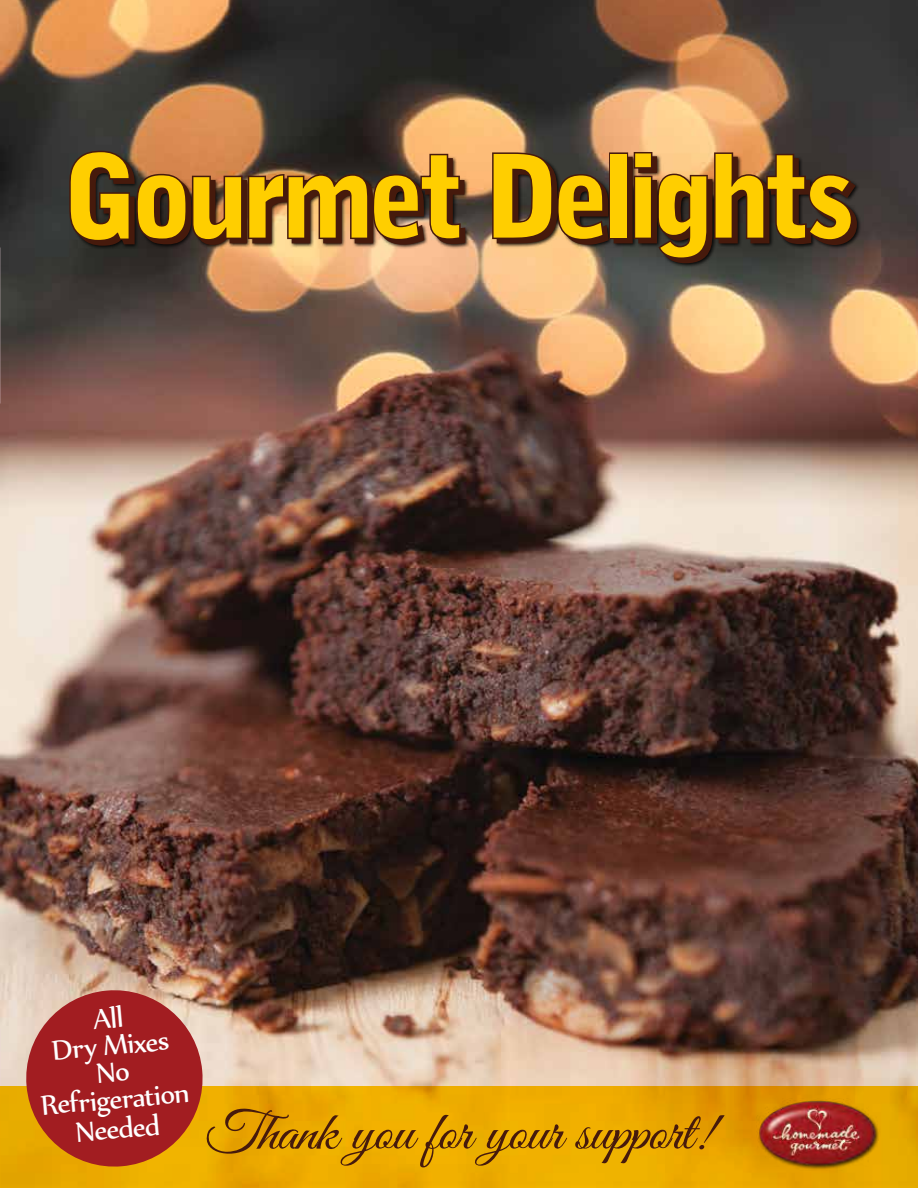
<style>
.page{position:relative;width:918px;height:1188px;background:#fff}
.page>*{position:absolute;margin:0;border:0;box-sizing:border-box;transform-origin:0 0}
.t1{font:900 114px "Bell Gothic Std";letter-spacing:-.06em;color:#ffce00}
.t2{font:54px "Great Vibes";letter-spacing:-.02em;color:#461a0c;scale:1.11 1}
.t3{font:33px/27px "Nyala";color:#fff;text-align:center}
</style>
<div class="page">
<img style="left:0;top:0;width:918px;height:1086px">
<svg style="left:0;top:1086px;width:918px;height:102px;background:#eaa900"></svg>
<div style="left:72px;top:153px;width:789px;height:115px;background:#000;opacity:.9"></div>
<div style="left:614px;top:157px;width:19px;height:86px;border:3px solid #461a0c"></div>
<svg style="left:67px;top:149px;width:400px;height:98px;background:#543623"></svg>
<svg style="left:491px;top:151px;width:119px;height:95px;background:#3d281d"></svg>
<div style="left:609px;top:152px;width:19px;height:87px;border:3px solid #461a0c"></div>
<svg style="left:632px;top:150px;width:226px;height:115px;background:#452e21"></svg>
<img style="left:756px;top:1098px;width:124px;height:73px">
<svg style="left:22px;top:986px;width:184px;height:184px;background:#b54931"></svg>
<h1 class="t1" style="left:63px;top:130px;width:794px">Gourmet Delights</h1>
<p class="t3" style="left:33px;top:1010px;width:151px;rotate:-5deg">All<br>Dry Mixes<br>No<br>Refrigeration</p>
<p class="t3" style="left:74px;top:1118px;width:86px;rotate:-5deg">Needed</p>
<h2 class="t2" style="left:205px;top:1103px;width:459px">Thank you for your support!</h2>
</div>
